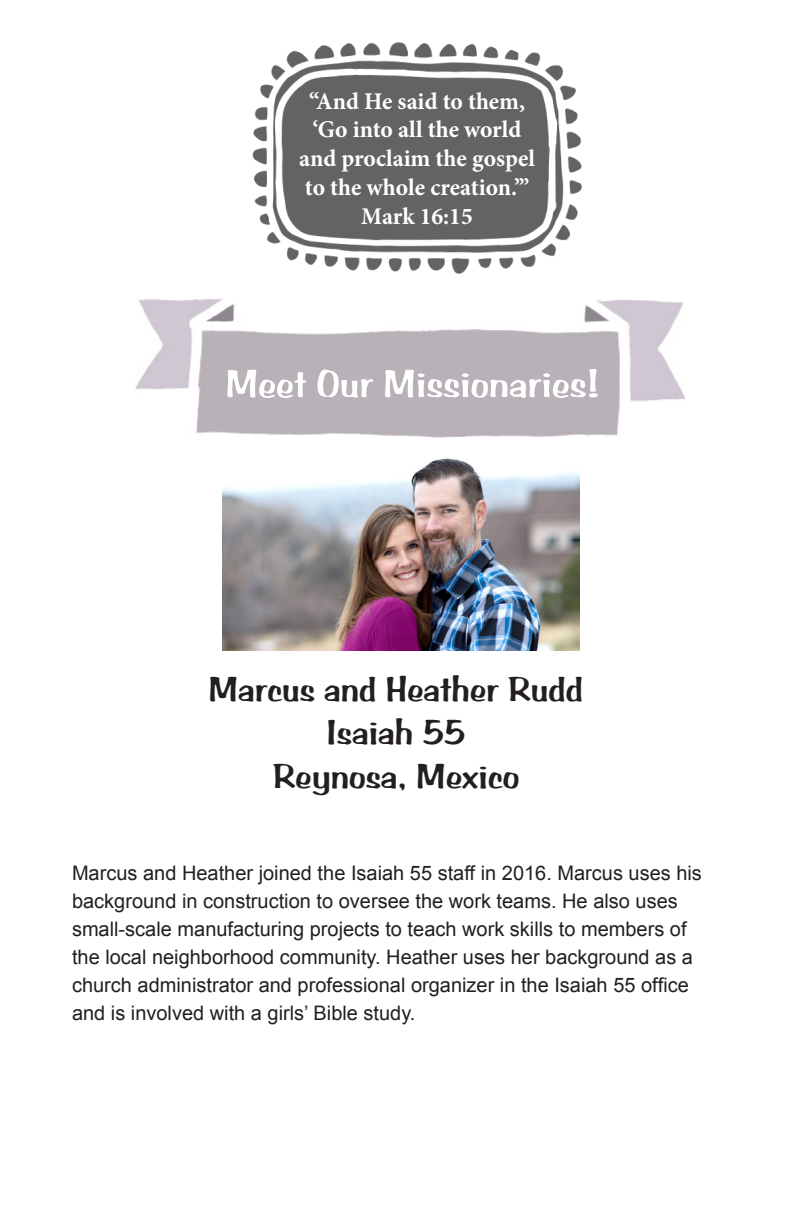
<style>
.page{position:relative;width:792px;height:1224px;background:#fff}
.page>*{position:absolute;margin:0;border:0;box-sizing:border-box;transform-origin:0 0}
.t1{font:36px "BRADDON";color:#231f20}
.t2{font:700 24px/28.8px "Minion Pro";color:#fff;text-align:center}
.t3{font:20px/28px "Arial";color:#231f20}
</style>
<div class="page">
<img style="left:135px;top:299px;width:551px;height:138px">
<svg style="left:227px;top:369px;width:371px;height:29px"></svg>
<img style="left:252px;top:42px;width:330px;height:232px">
<img style="left:223px;top:458px;width:356px;height:193px">
<p class="t2" style="left:299px;top:86px;width:237px">“And He said to them, ‘Go into all the world and proclaim the gospel to the whole creation.’”</p>
<p class="t2" style="left:361px;top:201px;width:113px">Mark 16:15</p>
<p class="t1" style="left:208px;top:668px;width:377px">Marcus and Heather Rudd</p>
<p class="t1" style="left:326px;top:711px;width:141px">Isaiah 55</p>
<p class="t1" style="left:273px;top:755px;width:248px">Reynosa, Mexico</p>
<p class="t3" style="left:72px;top:860px;width:631px">Marcus and Heather joined the Isaiah 55 staff in 2016. Marcus uses his background in construction to oversee the work teams. He also uses small-scale manufacturing projects to teach work skills to members of the local neighborhood community. Heather uses her background as a church administrator and professional organizer in the Isaiah 55 office and is involved with a girls’ Bible study.</p>
</div>
